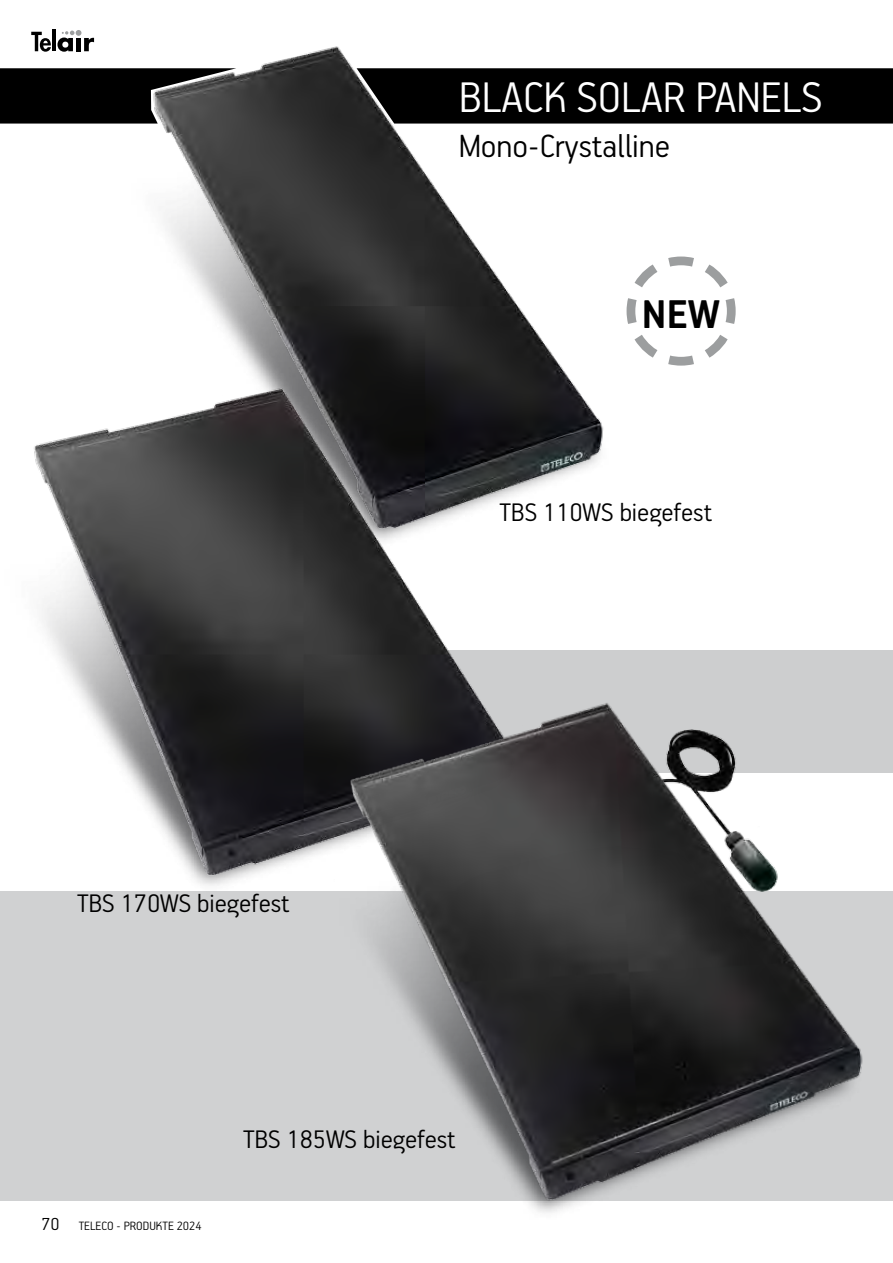
<style>
.page{position:relative;width:893px;height:1263px;background:#fff}
.page>*{position:absolute;margin:0;border:0;box-sizing:border-box;transform-origin:0 0}
.t1{font:300 48px "PF Handbook Pro";color:#fff}
.t2{font:700 45px "PF Handbook Pro";color:#000}
.t3{font:300 36px "PF Handbook Pro";color:#000}
.t4{font:300 28.5px "PF Handbook Pro";color:#000}
.t5{font:300 19.5px "PF Handbook Pro";color:#000}
.t6{font:300 13.5px "PF Handbook Pro";color:#000}
</style>
<div class="page">
<div style="left:424px;top:650px;width:469px;height:122px;background:#cdcecf"></div>
<img style="left:27px;top:423px;width:442px;height:465px">
<svg style="left:626px;top:256px;width:110px;height:110px"></svg>
<img style="left:338px;top:684px;width:540px;height:534px">
<img style="left:148px;top:46px;width:457px;height:494px">
<hr style="left:52px;top:29px;width:4px;height:22px;background:#000">
<svg style="left:31px;top:32px;width:20px;height:20px"></svg>
<svg style="left:57px;top:30px;width:37px;height:22px"></svg>
<svg style="left:0;top:68px;width:893px;height:56px;background:#121212"></svg>
<h1 class="t1" style="left:459px;top:68px;width:365px">BLACK SOLAR PANELS</h1>
<p class="t3" style="left:459px;top:124px;width:213px">Mono-Crystalline</p>
<h2 class="t2" style="left:642px;top:287px;width:80px">NEW</h2>
<p class="t4" style="left:500px;top:495px;width:214px">TBS 110WS biegefest</p>
<p class="t4" style="left:77px;top:886px;width:214px">TBS 170WS biegefest</p>
<p class="t5" style="left:42px;top:1212px;width:19px">70</p>
<p class="t6" style="left:79px;top:1217px;width:124px">TELECO - PRODUKTE 2024</p>
<p class="t4" style="left:243px;top:1121px;width:214px">TBS 185WS biegefest</p>
</div>
